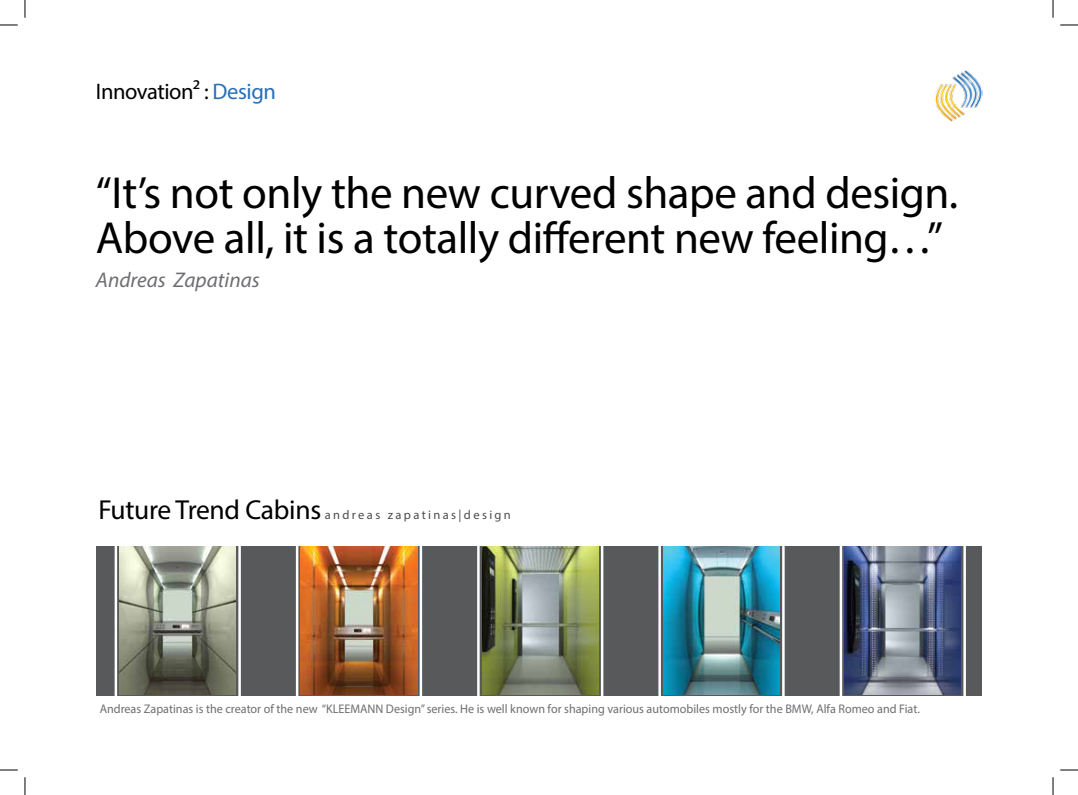
<style>
.page{position:relative;width:1078px;height:795px;background:#fff}
.page>*{position:absolute;margin:0;border:0;box-sizing:border-box;transform-origin:0 0}
.t1{font:45px/45px "Myriad Pro";letter-spacing:-.01em;color:#000}
.t2{font:22.5px "Myriad Pro";letter-spacing:-.02em;color:#000}
.t3{font:italic 21.25px "Myriad Pro";color:#6d6e71}
.t4{font:12.5px "Myriad Pro";color:#6d6e71}
.t5{font:12.5px "Myriad Pro";letter-spacing:.19em;color:#4d4d4f}
.s1{color:#286fb7}
.s2{font-size:27.5px;color:#000}
</style>
<div class="page">
<img style="left:935px;top:70px;width:47px;height:52px">
<svg style="left:25px;top:0;width:1px;height:18px"></svg>
<svg style="left:1052px;top:0;width:1px;height:18px"></svg>
<svg style="left:25px;top:777px;width:1px;height:17px"></svg>
<svg style="left:1052px;top:777px;width:1px;height:17px"></svg>
<svg style="left:0;top:25px;width:18px;height:1px"></svg>
<svg style="left:1060px;top:25px;width:17px;height:1px"></svg>
<svg style="left:0;top:769px;width:18px;height:1px"></svg>
<svg style="left:1060px;top:769px;width:17px;height:1px"></svg>
<div style="left:96px;top:546px;width:886px;height:149px;background:#58595b"></div>
<img style="left:301px;top:546px;width:116px;height:148px">
<hr style="left:115px;top:526px;width:2px;height:178px;background:#fff">
<hr style="left:296px;top:526px;width:2px;height:178px;background:#fff">
<hr style="left:477px;top:526px;width:2px;height:178px;background:#fff">
<img style="left:482px;top:546px;width:116px;height:148px">
<img style="left:663px;top:546px;width:116px;height:148px">
<img style="left:120px;top:546px;width:116px;height:148px">
<hr style="left:658px;top:535px;width:3px;height:177px;background:#fff">
<img style="left:844px;top:546px;width:116px;height:148px">
<hr style="left:963px;top:535px;width:2px;height:177px;background:#fff">
<hr style="left:238px;top:536px;width:3px;height:178px;background:#fff">
<hr style="left:419px;top:541px;width:3px;height:178px;background:#fff">
<hr style="left:601px;top:531px;width:2px;height:177px;background:#fff">
<hr style="left:782px;top:526px;width:2px;height:178px;background:#fff">
<hr style="left:839px;top:531px;width:3px;height:178px;background:#fff">
<p class="t2" style="left:96px;top:77px;width:181px">Innovation² : <span class="s1">Design</span></p>
<p class="t1" style="left:96px;top:169px;width:863px">“It’s not only the new curved shape and design.<br>Above all, it is a totally different new feeling…”</p>
<p class="t3" style="left:96px;top:266px;width:165px">Andreas Zapatinas</p>
<p class="t5" style="left:98px;top:507px;width:414px"><span class="s2">Future Trend Cabins</span>andreas zapatinas|design</p>
<p class="t4" style="left:100px;top:700px;width:821px">Andreas Zapatinas is the creator of the new “KLEEMANN Design” series. He is well known for shaping various automobiles mostly for the BMW, Alfa Romeo and Fiat.</p>
</div>
